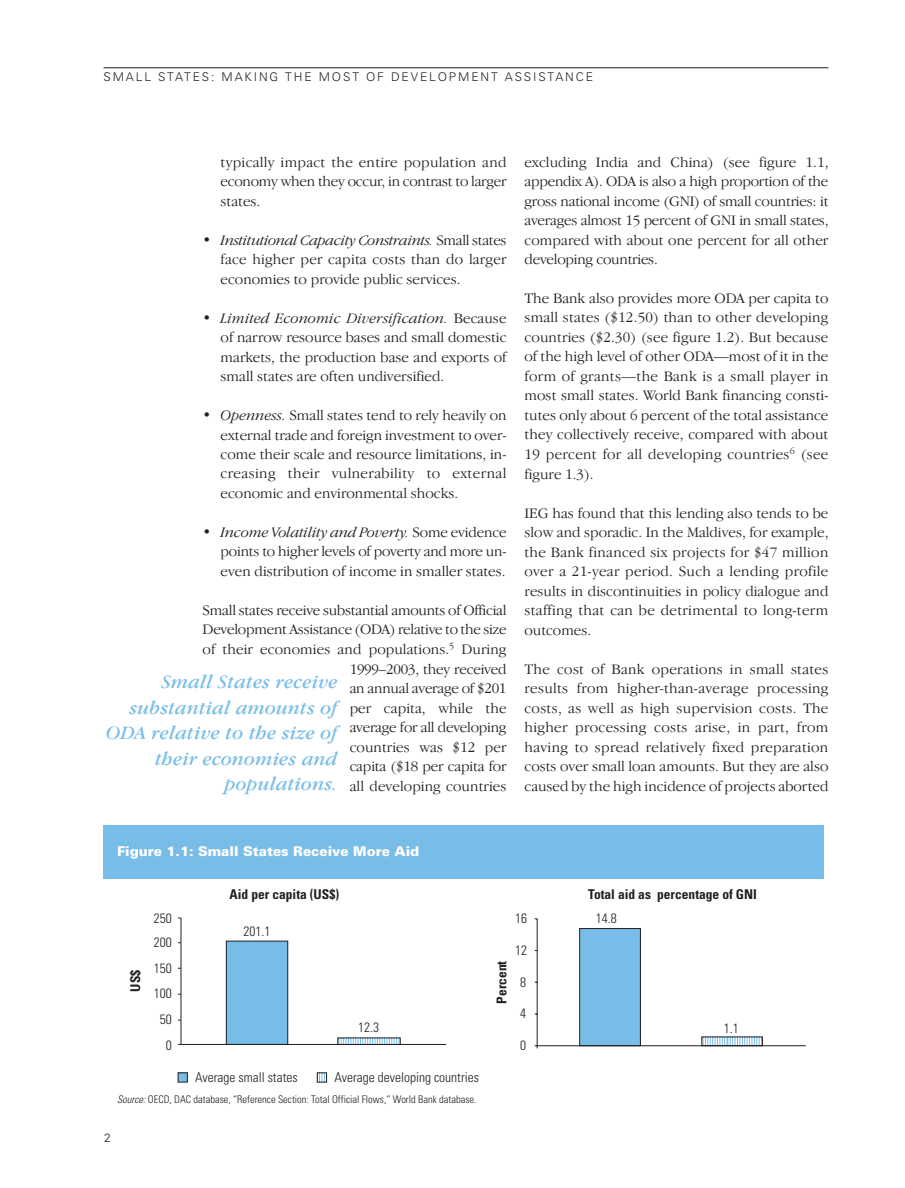
<style>
.page{position:relative;width:905px;height:1188px;background:#fff}
.page>*{position:absolute;margin:0;border:0;box-sizing:border-box;transform-origin:0 0}
.t1{font:italic 19.5px/25.5px "Garamond IT Cby BT";letter-spacing:.01em;color:#78bde8;text-align:right}
.t2{font:300 15px/19.5px "Garamond IT Cby BT";color:#231f20;text-align:justify}
.t3{font:300 condensed 13.5px "Univers";color:#231f20}
.t4{font:700 condensed 13.5px "Univers";color:#231f20}
.t5{font:900 13.5px "Univers";color:#fff}
.t6{font:300 12px "Univers";letter-spacing:.155em;color:#231f20}
.t7{font:300 condensed 10.5px "Univers";color:#231f20}
.s1{font-style:italic}
</style>
<div class="page">
<hr style="left:104px;top:67px;width:724px;height:1px;background:#231f20">
<div style="left:104px;top:825px;width:719px;height:54px;background:#78bde8"></div>
<div style="left:178px;top:1073px;width:9px;height:9px;background:#78bde8"></div>
<div style="left:178px;top:1072px;width:10px;height:11px;border:1px solid #231f20"></div>
<svg style="left:319px;top:1074px;width:6px;height:7px"></svg>
<div style="left:317px;top:1072px;width:10px;height:11px;border:1px solid #231f20"></div>
<svg style="left:180px;top:917px;width:625px;height:130px"></svg>
<p class="t6" style="left:104px;top:72px;width:491px">SMALL STATES: MAKING THE MOST OF DEVELOPMENT ASSISTANCE</p>
<p class="t2" style="left:220px;top:153px;width:287px">typically impact the entire population and economy when they occur, in contrast to larger states.</p>
<p class="t2" style="left:220px;top:231px;width:287px;text-indent:-18px">• <span class="s1">Institutional Capacity Constraints.</span> Small states face higher per capita costs than do larger economies to provide public services.</p>
<p class="t2" style="left:220px;top:309px;width:287px;text-indent:-18px">• <span class="s1">Limited Economic Diversification.</span> Because of narrow resource bases and small domestic markets, the production base and exports of small states are often undiversified.</p>
<p class="t2" style="left:220px;top:407px;width:287px;text-indent:-18px">• <span class="s1">Openness.</span> Small states tend to rely heavily on external trade and foreign investment to over&shy;come their scale and resource limitations, in&shy;creasing their vulnerability to external economic and environmental shocks.</p>
<p class="t2" style="left:220px;top:524px;width:287px;text-indent:-18px">• <span class="s1">Income Volatility and Poverty.</span> Some evidence points to higher levels of poverty and more un&shy;even distribution of income in smaller states.</p>
<p class="t2" style="left:202px;top:602px;width:305px;text-align:right">Small states receive substantial amounts of Official<br>Development Assistance (ODA) relative to the size of their economies and populations.<sup>5</sup> During<br>1999–2003, they received<br>an annual average of $201<br>per capita, while the<br>average for all developing<br>countries was $12 per<br>capita ($18 per capita for<br>all developing countries</p>
<h1 class="t1" style="left:106px;top:671px;width:233px">Small States receive substantial amounts of<br>ODA relative to the size of their economies and populations.</h1>
<p class="t2" style="left:524px;top:153px;width:305px">excluding India and China) (see figure 1.1, appendix A). ODA is also a high proportion of the gross national income (GNI) of small countries: it averages almost 15 percent of GNI in small states, compared with about one percent for all other developing countries.</p>
<p class="t2" style="left:524px;top:290px;width:305px">The Bank also provides more ODA per capita to small states ($12.50) than to other developing countries ($2.30) (see figure 1.2). But because of the high level of other ODA—most of it in the form of grants—the Bank is a small player in most small states. World Bank financing consti&shy;tutes only about 6 percent of the total assistance they collectively receive, compared with about 19 percent for all developing countries<sup>6</sup> (see figure 1.3).</p>
<p class="t2" style="left:524px;top:504px;width:305px">IEG has found that this lending also tends to be slow and sporadic. In the Maldives, for example, the Bank financed six projects for $47 million over a 21-year period. Such a lending profile results in discontinuities in policy dialogue and staffing that can be detrimental to long-term outcomes.</p>
<p class="t2" style="left:524px;top:660px;width:305px">The cost of Bank operations in small states results from higher-than-average processing costs, as well as high supervision costs. The higher processing costs arise, in part, from having to spread relatively fixed preparation costs over small loan amounts. But they are also caused by the high incidence of projects aborted</p>
<p class="t5" style="left:117px;top:846px;width:304px">Figure 1.1: Small States Receive More Aid</p>
<p class="t4" style="left:229px;top:889px;width:111px">Aid per capita (US$)</p>
<p class="t4" style="left:588px;top:889px;width:170px">Total aid as percentage of GNI</p>
<p class="t3" style="left:154px;top:913px;width:19px">250</p>
<p class="t3" style="left:154px;top:938px;width:19px">200</p>
<p class="t3" style="left:243px;top:926px;width:28px">201.1</p>
<p class="t4" style="left:130px;top:992px;width:23px;rotate:-90deg">US$</p>
<p class="t4" style="left:496px;top:1004px;width:44px;rotate:-90deg">Percent</p>
<p class="t3" style="left:154px;top:964px;width:19px">150</p>
<p class="t3" style="left:154px;top:988px;width:19px">100</p>
<p class="t3" style="left:160px;top:1014px;width:13px">50</p>
<p class="t3" style="left:358px;top:1022px;width:22px">12.3</p>
<p class="t3" style="left:515px;top:913px;width:13px">16</p>
<p class="t3" style="left:515px;top:945px;width:13px">12</p>
<p class="t3" style="left:520px;top:977px;width:7px">8</p>
<p class="t3" style="left:520px;top:1009px;width:7px">4</p>
<p class="t3" style="left:166px;top:1040px;width:7px">0</p>
<p class="t3" style="left:520px;top:1040px;width:7px">0</p>
<p class="t3" style="left:195px;top:1072px;width:104px">Average small states</p>
<p class="t3" style="left:334px;top:1072px;width:146px">Average developing countries</p>
<p class="t7" style="left:117px;top:1095px;width:361px"><span class="s1">Source:</span>OECD, DAC database, “Reference Section: Total Official Flows,” World Bank database.</p>
<p class="t6" style="left:104px;top:1133px;width:8px">2</p>
<p class="t3" style="left:596px;top:913px;width:22px">14.8</p>
<p class="t3" style="left:723px;top:1023px;width:16px">1.1</p>
</div>
